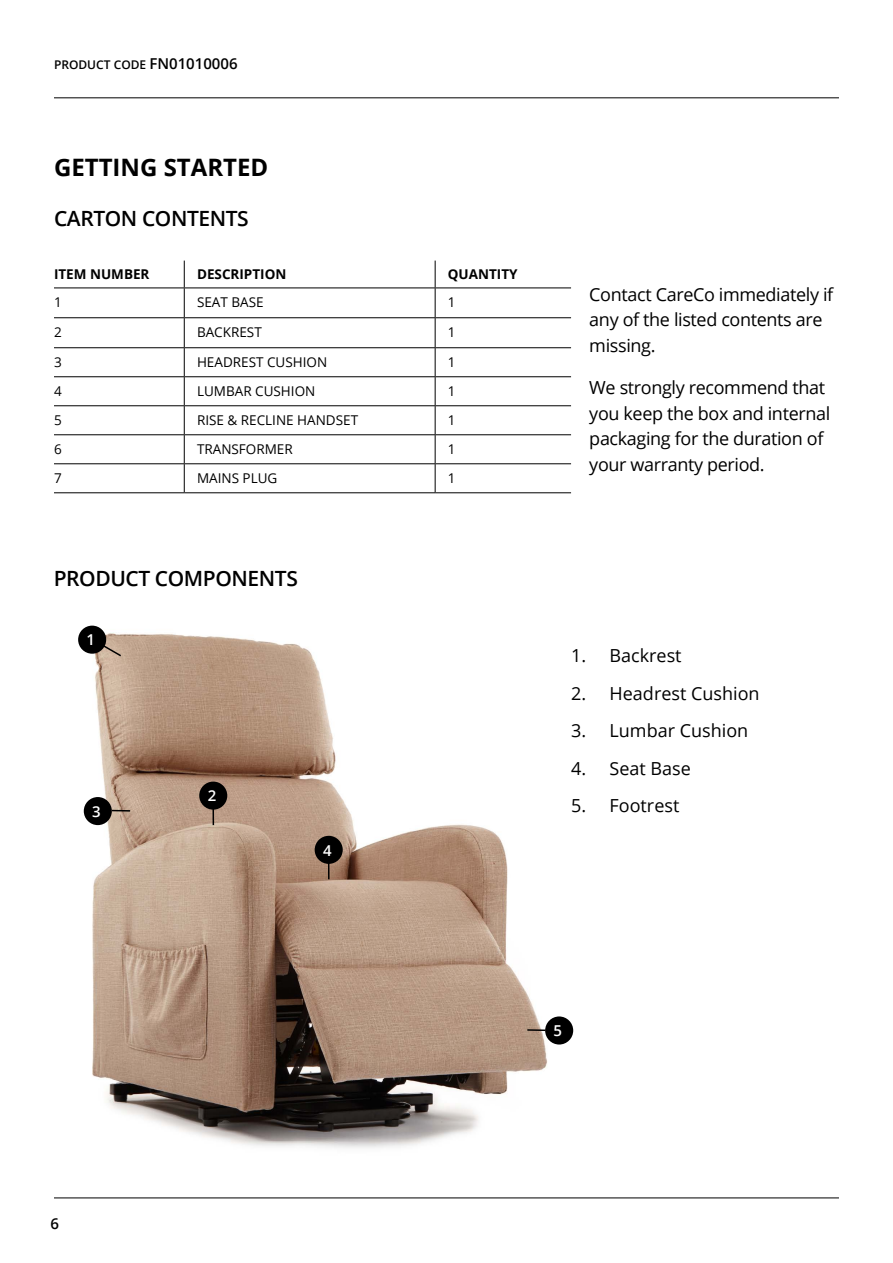
<style>
.page{position:relative;width:893px;height:1263px;background:#fff}
.page>*{position:absolute;margin:0;border:0;box-sizing:border-box;transform-origin:0 0}
.t1{font:700 24px "Open Sans";color:#000}
.t2{font:600 21px "Open Sans";letter-spacing:-.02em;color:#000}
.t3{font:18px/25.5px "Open Sans";letter-spacing:-.02em;color:#000}
.t4{font:18px "Open Sans";color:#000}
.t5{font:600 15px "Open Sans";color:#fff}
.t6{font:600 15px "Open Sans";color:#000}
.t7{font:13.5px "Open Sans";color:#000}
.t8{font:700 13.5px "Open Sans";color:#000}
.t9{font:600 12px "Open Sans";color:#000}
.s1{font-size:15px}
</style>
<div class="page">
<hr style="left:54px;top:97px;width:785px;height:1px;background:#000">
<hr style="left:54px;top:1197px;width:785px;height:1px;background:#000">
<img style="left:78px;top:625px;width:495px;height:523px">
<hr style="left:54px;top:288px;width:130px;height:1px;background:#000">
<hr style="left:184px;top:288px;width:251px;height:1px;background:#000">
<hr style="left:435px;top:288px;width:136px;height:1px;background:#000">
<hr style="left:54px;top:317px;width:130px;height:1px;background:#000">
<hr style="left:184px;top:317px;width:251px;height:1px;background:#000">
<hr style="left:435px;top:317px;width:136px;height:1px;background:#000">
<hr style="left:54px;top:347px;width:130px;height:1px;background:#000">
<hr style="left:184px;top:347px;width:251px;height:1px;background:#000">
<hr style="left:435px;top:347px;width:136px;height:1px;background:#000">
<svg style="left:184px;top:261px;width:1px;height:231px"></svg>
<hr style="left:54px;top:376px;width:130px;height:1px;background:#000">
<hr style="left:184px;top:376px;width:251px;height:1px;background:#000">
<hr style="left:435px;top:376px;width:136px;height:1px;background:#000">
<hr style="left:54px;top:405px;width:130px;height:1px;background:#000">
<hr style="left:184px;top:405px;width:251px;height:1px;background:#000">
<hr style="left:435px;top:405px;width:136px;height:1px;background:#000">
<hr style="left:54px;top:434px;width:130px;height:1px;background:#000">
<hr style="left:184px;top:434px;width:251px;height:1px;background:#000">
<hr style="left:435px;top:434px;width:136px;height:1px;background:#000">
<hr style="left:54px;top:463px;width:130px;height:1px;background:#000">
<hr style="left:184px;top:463px;width:251px;height:1px;background:#000">
<hr style="left:435px;top:463px;width:136px;height:1px;background:#000">
<hr style="left:54px;top:492px;width:130px;height:1px;background:#000">
<hr style="left:184px;top:492px;width:251px;height:1px;background:#000">
<hr style="left:435px;top:492px;width:136px;height:1px;background:#000">
<svg style="left:435px;top:261px;width:1px;height:231px"></svg>
<div style="left:78px;top:626px;width:28px;height:28px;background:#000;border-radius:50%"></div>
<div style="left:199px;top:781px;width:28px;height:29px;background:#000;border-radius:50%"></div>
<svg style="left:101px;top:643px;width:22px;height:15px"></svg>
<svg style="left:212px;top:809px;width:2px;height:16px"></svg>
<div style="left:545px;top:1016px;width:28px;height:28px;background:#000;border-radius:50%"></div>
<svg style="left:527px;top:1029px;width:18px;height:2px"></svg>
<div style="left:84px;top:797px;width:28px;height:28px;background:#000;border-radius:50%"></div>
<svg style="left:112px;top:810px;width:18px;height:2px"></svg>
<div style="left:315px;top:836px;width:28px;height:28px;background:#000;border-radius:50%"></div>
<svg style="left:328px;top:863px;width:2px;height:16px"></svg>
<p class="t9" style="left:54px;top:57px;width:185px">PRODUCT CODE <span class="s1">FN01010006</span></p>
<h1 class="t1" style="left:54px;top:150px;width:216px">GETTING STARTED</h1>
<p class="t2" style="left:54px;top:204px;width:196px">CARTON CONTENTS</p>
<p class="t8" style="left:54px;top:265px;width:97px">ITEM NUMBER</p>
<p class="t8" style="left:197px;top:265px;width:91px">DESCRIPTION</p>
<p class="t8" style="left:448px;top:265px;width:71px">QUANTITY</p>
<p class="t7" style="left:54px;top:293px;width:9px">1</p>
<p class="t7" style="left:197px;top:293px;width:68px">SEAT BASE</p>
<p class="t7" style="left:448px;top:293px;width:9px">1</p>
<p class="t7" style="left:54px;top:322px;width:9px">2</p>
<p class="t7" style="left:197px;top:322px;width:66px">BACKREST</p>
<p class="t7" style="left:448px;top:322px;width:9px">1</p>
<p class="t7" style="left:54px;top:352px;width:9px">3</p>
<p class="t7" style="left:197px;top:352px;width:132px">HEADREST CUSHION</p>
<p class="t7" style="left:448px;top:352px;width:9px">1</p>
<p class="t7" style="left:54px;top:381px;width:9px">4</p>
<p class="t7" style="left:197px;top:381px;width:120px">LUMBAR CUSHION</p>
<p class="t7" style="left:448px;top:381px;width:9px">1</p>
<p class="t7" style="left:54px;top:410px;width:9px">5</p>
<p class="t7" style="left:197px;top:410px;width:163px">RISE &amp; RECLINE HANDSET</p>
<p class="t7" style="left:448px;top:410px;width:9px">1</p>
<p class="t7" style="left:54px;top:439px;width:9px">6</p>
<p class="t7" style="left:197px;top:439px;width:97px">TRANSFORMER</p>
<p class="t7" style="left:448px;top:439px;width:9px">1</p>
<p class="t7" style="left:54px;top:468px;width:9px">7</p>
<p class="t7" style="left:197px;top:468px;width:82px">MAINS PLUG</p>
<p class="t7" style="left:448px;top:468px;width:9px">1</p>
<p class="t2" style="left:54px;top:564px;width:246px">PRODUCT COMPONENTS</p>
<p class="t5" style="left:87px;top:630px;width:10px">1</p>
<p class="t5" style="left:92px;top:801px;width:10px">3</p>
<p class="t5" style="left:208px;top:786px;width:10px">2</p>
<p class="t5" style="left:323px;top:840px;width:10px">4</p>
<p class="t3" style="left:589px;top:281px;width:246px">Contact CareCo immediately if any of the listed contents are missing.</p>
<p class="t3" style="left:589px;top:375px;width:242px">We strongly recommend that you keep the box and internal packaging for the duration of your warranty period.</p>
<p class="t4" style="left:571px;top:643px;width:112px">1. Backrest</p>
<p class="t4" style="left:571px;top:681px;width:190px">2. Headrest Cushion</p>
<p class="t4" style="left:571px;top:718px;width:178px">3. Lumbar Cushion</p>
<p class="t4" style="left:571px;top:756px;width:121px">4. Seat Base</p>
<p class="t4" style="left:571px;top:793px;width:110px">5. Footrest</p>
<p class="t5" style="left:554px;top:1020px;width:10px">5</p>
<p class="t6" style="left:50px;top:1214px;width:10px">6</p>
</div>
